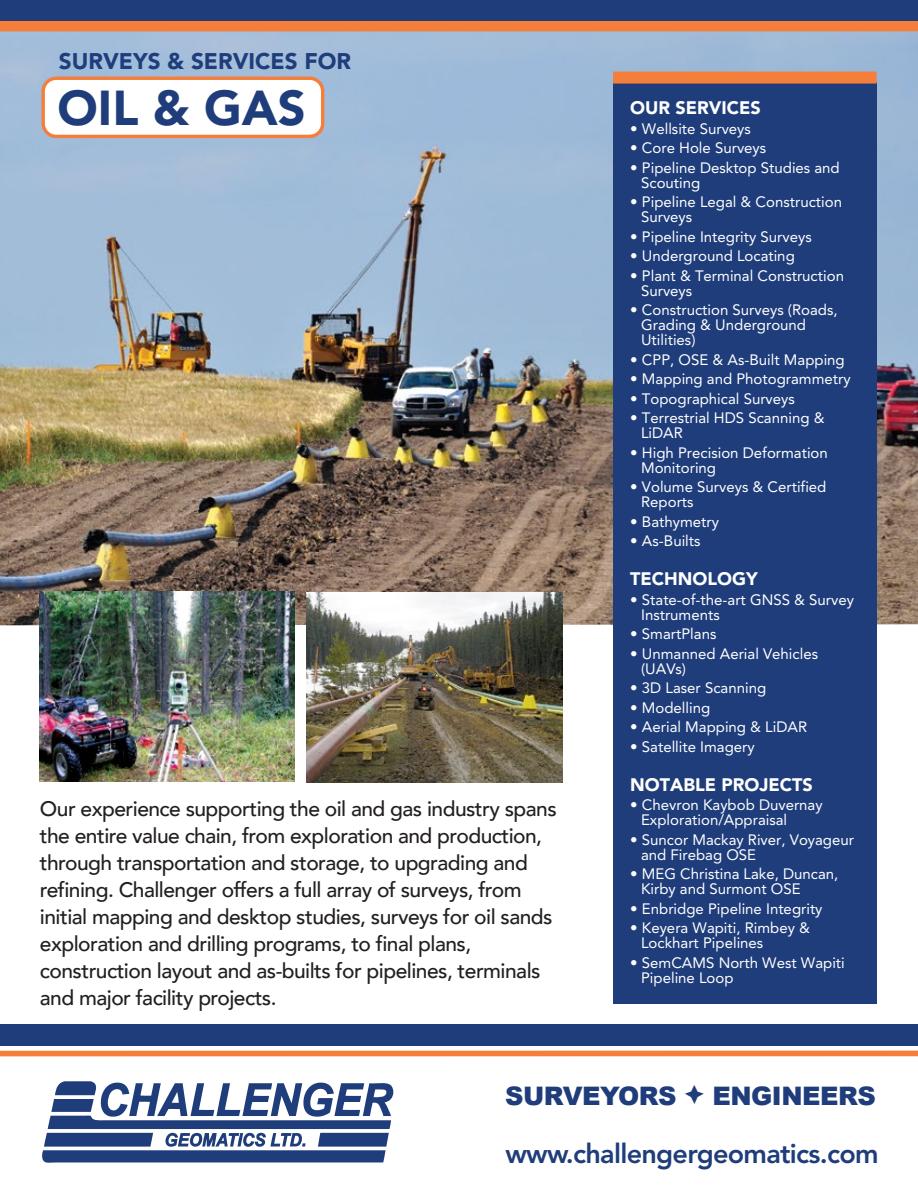
<style>
.page{position:relative;width:918px;height:1188px;background:#fff}
.page>*{position:absolute;margin:0;border:0;box-sizing:border-box;transform-origin:0 0}
.t1{font:900 48.6px "Avenir";color:#1f3d7b}
.t2{font:800 27px "Avenir";letter-spacing:-.025em;color:#1f3d7b}
.t3{font:900 25.5px "Arial";letter-spacing:-.02em;color:#1f3d7b}
.t4{font:900 22.5px "Avenir";color:#1f3d7b}
.t5{font:500 21px/27px "Avenir";letter-spacing:-.025em;color:#231f20}
.t6{font:900 18px "Avenir";color:#fff}
.t7{font:15px/15px "Avenir";color:#fff}
.s1{font-family:"Stars 1";font-weight:400;font-size:21px}
</style>
<div class="page">
<img style="left:0;top:31px;width:918px;height:594px">
<img style="left:40px;top:592px;width:254px;height:190px">
<img style="left:306px;top:593px;width:256px;height:189px">
<div style="left:0;top:20px;width:918px;height:11px;background:#f47e3a"></div>
<div style="left:0;top:0;width:918px;height:20px;background:#1f3d7b"></div>
<svg style="left:42px;top:1081px;width:351px;height:82px"></svg>
<div style="left:613px;top:82px;width:264px;height:921px;background:#1f3d7b"></div>
<div style="left:613px;top:72px;width:264px;height:12px;background:#f47e3a"></div>
<div style="left:0;top:1051px;width:918px;height:5px;background:#f47e3a"></div>
<div style="left:0;top:1024px;width:918px;height:21px;background:#1f3d7b"></div>
<div style="left:43px;top:78px;width:280px;height:58px;background:#fff;border-radius:13px"></div>
<div style="left:41px;top:77px;width:283px;height:61px;border:3px solid #f47e3a;border-radius:13px"></div>
<h3 class="t4" style="left:59px;top:47px;width:294px">SURVEYS &amp; SERVICES FOR</h3>
<h1 class="t1" style="left:58px;top:79px;width:250px">OIL &amp; GAS</h1>
<p class="t5" style="left:40px;top:794px;width:518px">Our experience supporting the oil and gas industry spans the entire value chain, from exploration and production, through transportation and storage, to upgrading and refining. Challenger offers a full array of surveys, from initial mapping and desktop studies, surveys for oil sands exploration and drilling programs, to final plans, construction layout and as-builts for pipelines, terminals and major facility projects.</p>
<p class="t6" style="left:630px;top:97px;width:132px">OUR SERVICES</p>
<p class="t7" style="left:630px;top:121px;width:122px">• Wellsite Surveys</p>
<p class="t7" style="left:630px;top:141px;width:137px">• Core Hole Surveys</p>
<p class="t7" style="left:641px;top:160px;width:200px;text-indent:-11px">• Pipeline Desktop Studies and<br>Scouting</p>
<p class="t7" style="left:641px;top:195px;width:202px;text-indent:-11px">• Pipeline Legal &amp; Construction<br>Surveys</p>
<p class="t7" style="left:630px;top:229px;width:183px">• Pipeline Integrity Surveys</p>
<p class="t7" style="left:630px;top:249px;width:166px">• Underground Locating</p>
<p class="t7" style="left:641px;top:268px;width:204px;text-indent:-11px">• Plant &amp; Terminal Construction<br>Surveys</p>
<p class="t7" style="left:641px;top:303px;width:198px;text-indent:-11px">• Construction Surveys (Roads,<br>Grading &amp; Underground<br>Utilities)</p>
<p class="t7" style="left:630px;top:352px;width:216px">• CPP, OSE &amp; As-Built Mapping</p>
<p class="t7" style="left:630px;top:372px;width:222px">• Mapping and Photogrammetry</p>
<p class="t7" style="left:630px;top:391px;width:166px">• Topographical Surveys</p>
<p class="t7" style="left:641px;top:411px;width:185px;text-indent:-11px">• Terrestrial HDS Scanning &amp;<br>LiDAR</p>
<p class="t7" style="left:641px;top:445px;width:188px;text-indent:-11px">• High Precision Deformation<br>Monitoring</p>
<p class="t7" style="left:641px;top:480px;width:187px;text-indent:-11px">• Volume Surveys &amp; Certified<br>Reports</p>
<p class="t7" style="left:630px;top:514px;width:90px">• Bathymetry</p>
<p class="t7" style="left:630px;top:534px;width:72px">• As-Builts</p>
<p class="t6" style="left:630px;top:568px;width:129px">TECHNOLOGY</p>
<p class="t7" style="left:641px;top:592px;width:214px;text-indent:-11px">• State-of-the-art GNSS &amp; Survey<br>Instruments</p>
<p class="t7" style="left:630px;top:627px;width:88px">• SmartPlans</p>
<p class="t7" style="left:641px;top:646px;width:179px;text-indent:-11px">• Unmanned Aerial Vehicles (UAVs)</p>
<p class="t7" style="left:630px;top:681px;width:137px">• 3D Laser Scanning</p>
<p class="t7" style="left:630px;top:700px;width:81px">• Modelling</p>
<p class="t7" style="left:630px;top:720px;width:178px">• Aerial Mapping &amp; LiDAR</p>
<p class="t7" style="left:630px;top:739px;width:126px">• Satellite Imagery</p>
<p class="t6" style="left:630px;top:774px;width:184px">NOTABLE PROJECTS</p>
<p class="t7" style="left:641px;top:798px;width:183px;text-indent:-11px">• Chevron Kaybob Duvernay<br>Exploration/Appraisal</p>
<p class="t7" style="left:641px;top:832px;width:214px;text-indent:-11px">• Suncor Mackay River, Voyageur and Firebag OSE</p>
<p class="t7" style="left:641px;top:867px;width:199px;text-indent:-11px">• MEG Christina Lake, Duncan,<br>Kirby and Surmont OSE</p>
<p class="t7" style="left:630px;top:901px;width:194px">• Enbridge Pipeline Integrity</p>
<p class="t7" style="left:641px;top:921px;width:170px;text-indent:-11px">• Keyera Wapiti, Rimbey &amp;<br>Lockhart Pipelines</p>
<p class="t7" style="left:641px;top:955px;width:205px;text-indent:-11px">• SemCAMS North West Wapiti<br>Pipeline Loop</p>
<h3 class="t3" style="left:505px;top:1077px;width:372px">SURVEYORS <span class="s1">H</span> ENGINEERS</h3>
<h2 class="t2" style="left:506px;top:1137px;width:375px">www.challengergeomatics.com</h2>
</div>
